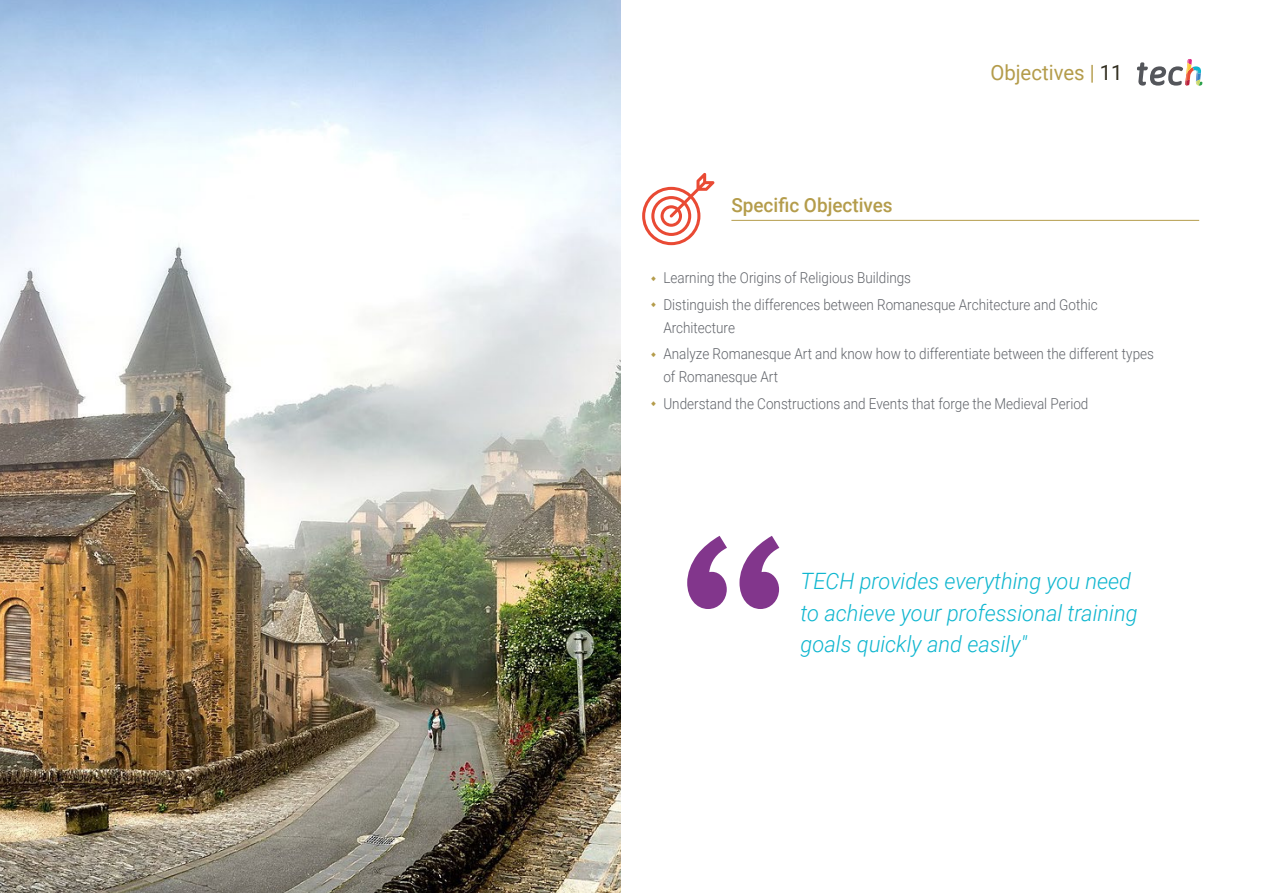
<style>
.page{position:relative;width:1263px;height:893px;background:#fff}
.page>*{position:absolute;margin:0;border:0;box-sizing:border-box;transform-origin:0 0}
.t1{font:italic 300 22.5px/31.5px "Roboto";color:#0fb6cf}
.t2{font:21px "Roboto";color:#b49c4b}
.t3{font:500 19.5px "Roboto";color:#b49c4b}
.t4{font:300 15px/26.7px "Roboto";color:#61646a;scale:.9 1}
.s1{color:#312e20}
</style>
<div class="page">
<svg style="left:687px;top:536px;width:92px;height:73px"></svg>
<hr style="left:731px;top:220px;width:468px;height:1px;background:#b49c4b">
<svg style="left:642px;top:173px;width:72px;height:72px"></svg>
<img style="left:0;top:0;width:621px;height:893px">
<svg style="left:1137px;top:59px;width:65px;height:27px"></svg>
<h3 class="t3" style="left:731px;top:191px;width:163px">Specific Objectives</h3>
<h2 class="t2" style="left:990px;top:57px;width:134px">Objectives | <span class="s1">11</span></h2>
<p class="t4" style="left:663px;top:264px;width:484px">Learning the Origins of Religious Buildings<br>Distinguish the differences between Romanesque Architecture and Gothic</p>
<p class="t4" style="left:663px;top:313px;width:547px">Architecture<br>Analyze Romanesque Art and know how to differentiate between the different types</p>
<p class="t4" style="left:663px;top:363px;width:474px">of Romanesque Art<br>Understand the Constructions and Events that forge the Medieval Period</p>
<h1 class="t1" style="left:801px;top:565px;width:339px">TECH provides everything you need to achieve your professional training goals quickly and easily"</h1>
</div>
